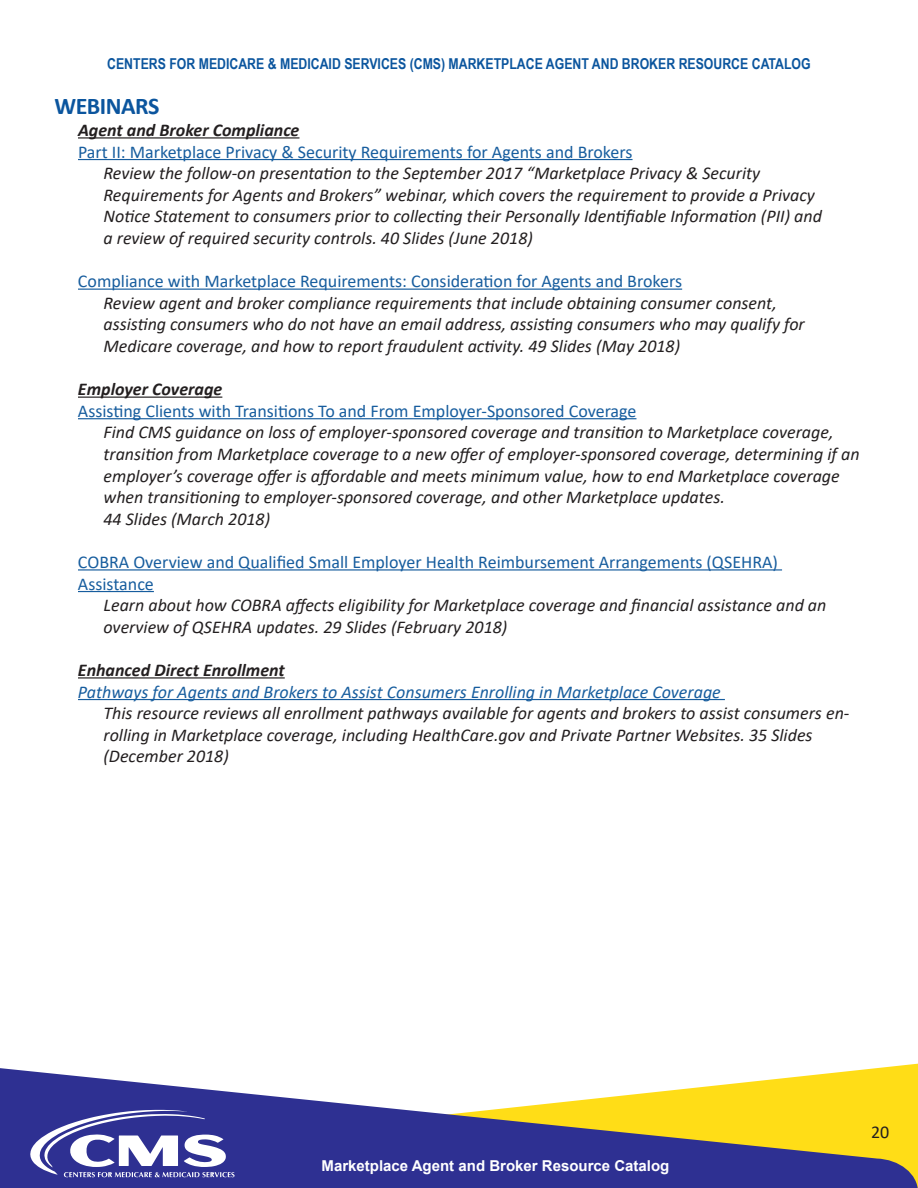
<style>
.page{position:relative;width:918px;height:1188px;background:#fff}
.page>*{position:absolute;margin:0;border:0;box-sizing:border-box;transform-origin:0 0}
.t1{font:700 24px "Calibri";letter-spacing:-.02em;color:#0b559e}
.t2{font:italic 18px/21.6px "Calibri";color:#231f20}
.t3{font:18px/21.6px "Calibri";color:#175d9e}
.t4{font:italic 18px "Calibri";color:#175d9e}
.t5{font:italic 700 18px "Calibri";color:#231f20}
.t6{font:18px "Calibri";color:#231f20}
.t7{font:700 15px "Arial Narrow";color:#0b559e}
.t8{font:700 15px "Arial";color:#fff}
</style>
<div class="page">
<svg style="left:0;top:1067px;width:918px;height:121px;fill:#2e3092"></svg>
<svg style="left:30px;top:1110px;width:205px;height:68px"></svg>
<hr style="left:78px;top:137px;width:221px;height:2px;background:#231f20">
<hr style="left:78px;top:159px;width:555px;height:1px;background:#175d9e">
<hr style="left:78px;top:289px;width:604px;height:1px;background:#175d9e">
<hr style="left:78px;top:397px;width:144px;height:1px;background:#231f20">
<hr style="left:78px;top:418px;width:558px;height:1px;background:#175d9e">
<hr style="left:78px;top:569px;width:704px;height:2px;background:#175d9e">
<hr style="left:78px;top:591px;width:76px;height:1px;background:#175d9e">
<hr style="left:78px;top:677px;width:207px;height:2px;background:#231f20">
<hr style="left:78px;top:699px;width:647px;height:1px;background:#175d9e">
<p class="t7" style="left:107px;top:53px;width:705px">CENTERS FOR MEDICARE &amp; MEDICAID SERVICES (CMS) MARKETPLACE AGENT AND BROKER RESOURCE CATALOG</p>
<h3 class="t1" style="left:54px;top:89px;width:106px">WEBINARS</h3>
<h4 class="t5" style="left:78px;top:117px;width:223px">Agent and Broker Compliance</h4>
<p class="t3" style="left:78px;top:140px;width:556px">Part II: Marketplace Privacy &amp; Security Requirements for Agents and Brokers</p>
<p class="t2" style="left:104px;top:162px;width:720px">Review the follow-on presentation to the September 2017 “Marketplace Privacy &amp; Security Requirements for Agents and Brokers” webinar, which covers the requirement to provide a Privacy Notice Statement to consumers prior to collecting their Personally Identifiable Information (PII) and a review of required security controls. 40 Slides (June 2018)</p>
<p class="t3" style="left:78px;top:270px;width:606px">Compliance with Marketplace Requirements: Consideration for Agents and Brokers</p>
<p class="t2" style="left:104px;top:291px;width:703px">Review agent and broker compliance requirements that include obtaining consumer consent, assisting consumers who do not have an email address, assisting consumers who may qualify for<br>Medicare coverage, and how to report fraudulent activity. 49 Slides (May 2018)</p>
<h4 class="t5" style="left:78px;top:376px;width:146px">Employer Coverage</h4>
<p class="t3" style="left:78px;top:399px;width:560px">Assisting Clients with Transitions To and From Employer-Sponsored Coverage</p>
<p class="t2" style="left:104px;top:421px;width:758px">Find CMS guidance on loss of employer-sponsored coverage and transition to Marketplace coverage, transition from Marketplace coverage to a new offer of employer-sponsored coverage, determining if an employer’s coverage offer is affordable and meets minimum value, how to end Marketplace coverage when transitioning to employer-sponsored coverage, and other Marketplace updates.<br>44 Slides (March 2018)</p>
<p class="t3" style="left:78px;top:551px;width:701px">COBRA Overview and Qualified Small Employer Health Reimbursement Arrangements (QSEHRA)<br>Assistance</p>
<p class="t2" style="left:104px;top:594px;width:724px">Learn about how COBRA affects eligibility for Marketplace coverage and financial assistance and an overview of QSEHRA updates. 29 Slides (February 2018)</p>
<h3 class="t5" style="left:78px;top:657px;width:208px">Enhanced Direct Enrollment</h3>
<p class="t4" style="left:78px;top:679px;width:644px">Pathways for Agents and Brokers to Assist Consumers Enrolling in Marketplace Coverage</p>
<p class="t2" style="left:104px;top:702px;width:747px">This resource reviews all enrollment pathways available for agents and brokers to assist consumers en&shy;rolling in Marketplace coverage, including HealthCare.gov and Private Partner Websites. 35 Slides (December 2018)</p>
<p class="t8" style="left:322px;top:1155px;width:349px">Marketplace Agent and Broker Resource Catalog</p>
<p class="t6" style="left:871px;top:1120px;width:20px">20</p>
</div>
